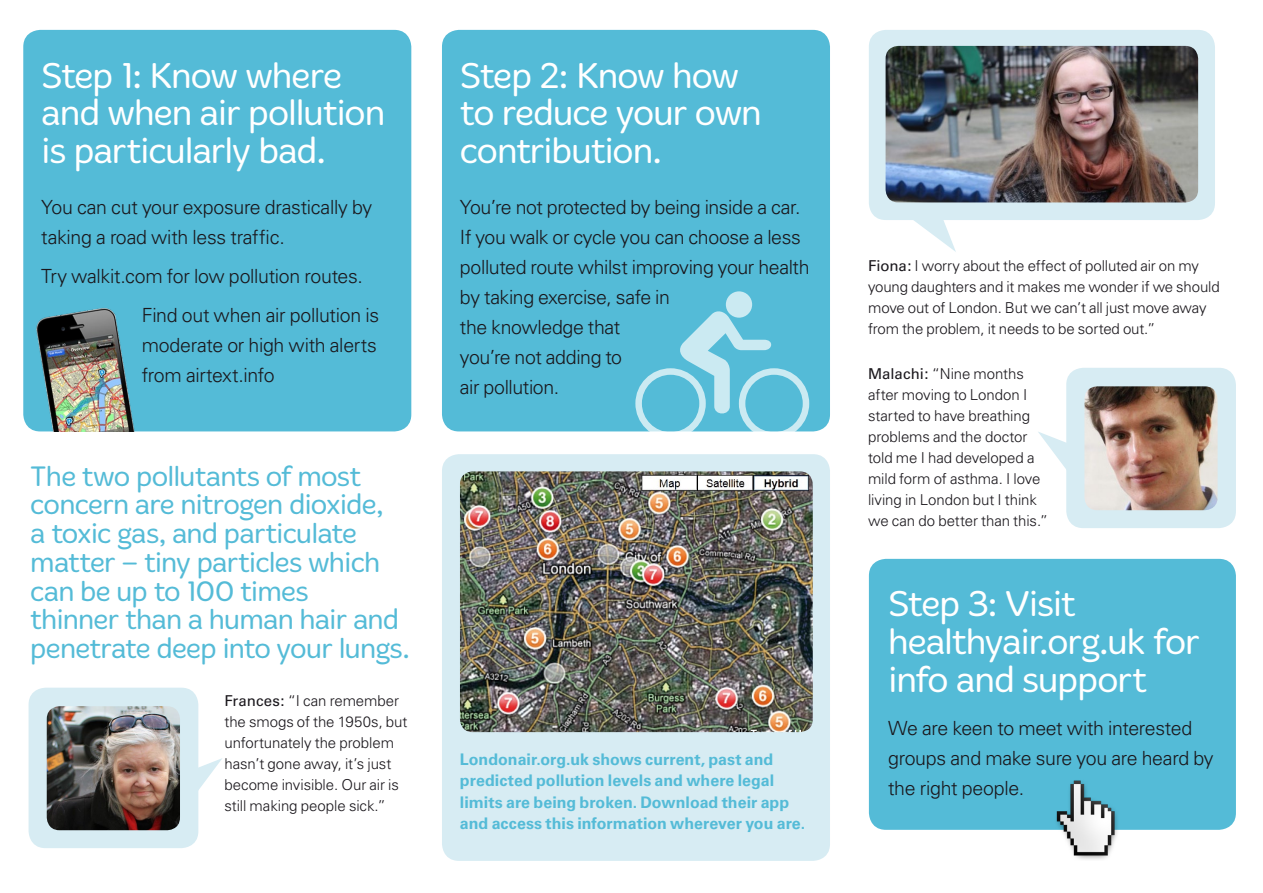
<style>
.page{position:relative;width:1263px;height:893px;background:#fff}
.page>*{position:absolute;margin:0;border:0;box-sizing:border-box;transform-origin:0 0}
.t1{font:300 36.75px/37.8px "Merge";letter-spacing:-.035em;color:#fff}
.t2{font:300 28.8px/28.8px "Merge";letter-spacing:-.03em;color:#54bbd7}
.t3{font:300 19.5px/30px "Univers";letter-spacing:-.015em;color:#1a171c}
.t4{font:700 16.05px/21.3px "Univers";color:#54bbd7}
.t5{font:300 15px/21px "Univers";letter-spacing:-.005em;color:#1a171c}
.s1{font-weight:400}
.s2{font-size:37.8px;color:#54bbd7}
</style>
<div class="page">
<div style="left:442px;top:30px;width:388px;height:401px;background:#54bbd7;border-radius:17px"></div>
<div style="left:442px;top:454px;width:388px;height:407px;background:#d7ecf3;border-radius:17px"></div>
<div style="left:869px;top:30px;width:346px;height:190px;background:#d7ecf3;border-radius:17px"></div>
<div style="left:869px;top:559px;width:367px;height:271px;background:#54bbd7;border-radius:17px"></div>
<div style="left:23px;top:30px;width:388px;height:401px;background:#54bbd7;border-radius:17px"></div>
<img style="left:460px;top:471px;width:353px;height:261px">
<div style="left:1066px;top:368px;width:170px;height:160px;background:#d7ecf3;border-radius:17px"></div>
<img style="left:1084px;top:386px;width:133px;height:124px">
<div style="left:29px;top:688px;width:169px;height:160px;background:#d7ecf3;border-radius:17px"></div>
<img style="left:47px;top:706px;width:133px;height:124px">
<img style="left:885px;top:46px;width:313px;height:156px">
<img style="left:1033px;top:780px;width:105px;height:80px">
<svg style="left:913px;top:220px;width:43px;height:32px"></svg>
<svg style="left:1038px;top:431px;width:29px;height:53px"></svg>
<svg style="left:198px;top:758px;width:24px;height:45px"></svg>
<img style="left:32px;top:308px;width:103px;height:123px">
<svg style="left:635px;top:291px;width:174px;height:141px"></svg>
<h1 class="t1" style="left:41px;top:57px;width:345px">Step 1: Know where and when air pollution is particularly bad.</h1>
<h3 class="t3" style="left:41px;top:192px;width:333px">You can cut your exposure drastically by taking a road with less traffic.</h3>
<h3 class="t3" style="left:142px;top:257px;width:239px;line-height:38.8px;text-indent:-101px">Try walkit.com for low pollution routes.<br>Find out when air pollution is</h3>
<h3 class="t3" style="left:142px;top:330px;width:236px">moderate or high with alerts from airtext.info</h3>
<h2 class="t2" style="left:30px;top:462px;width:381px">The two pollutants of most concern are nitrogen dioxide,<br>a toxic gas, and particulate matter – tiny particles which can be up to 100 times<br>thinner than a human hair and penetrate deep into your lungs.</h2>
<p class="t5" style="left:224px;top:690px;width:185px"><span class="s1">Frances:</span> “I can remember the smogs of the 1950s, but unfortunately the problem hasn’t gone away, it’s just become invisible. Our air is still making people sick.”</p>
<h1 class="t1" style="left:460px;top:57px;width:303px">Step 2: Know how to reduce your own contribution.</h1>
<h3 class="t3" style="left:460px;top:192px;width:351px">You’re not protected by being inside a car.<br>If you walk or cycle you can choose a less polluted route whilst improving your health by taking exercise, safe in<br>the knowledge that<br>you’re not adding to<br>air pollution.</h3>
<p class="t4" style="left:460px;top:749px;width:347px">Londonair.org.uk shows current, past and predicted pollution levels and where legal limits are being broken. Download their app and access this information wherever you are.</p>
<p class="t5" style="left:868px;top:255px;width:353px"><span class="s1">Fiona:</span> I worry about the effect of polluted air on my young daughters and it makes me wonder if we should move out of London. But we can’t all just move away from the problem, it needs to be sorted out.”</p>
<p class="t5" style="left:868px;top:363px;width:182px"><span class="s1">Malachi:</span> “Nine months after moving to London I started to have breathing problems and the doctor told me I had developed a mild form of asthma. I love living in London but I think we can do better than this.”</p>
<h1 class="t1" style="left:888px;top:586px;width:314px">Step 3: Visit healthyair.org.uk for info and support<span class="s2">.</span></h1>
<h3 class="t3" style="left:888px;top:713px;width:327px">We are keen to meet with interested groups and make sure you are heard by the right people.</h3>
</div>
